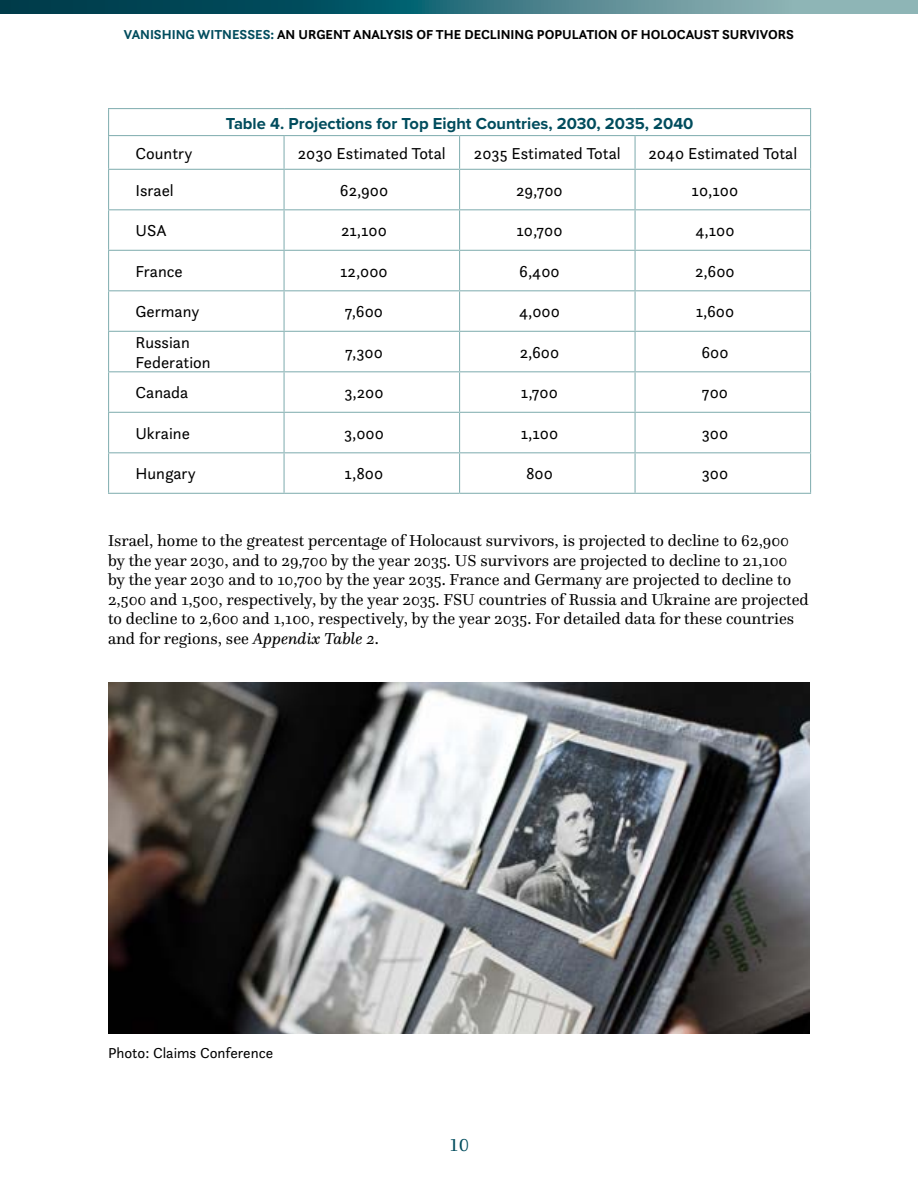
<style>
.page{position:relative;width:918px;height:1188px;background:#fff}
.page>*{position:absolute;margin:0;border:0;box-sizing:border-box;transform-origin:0 0}
.t1{font:18px "Questa";color:#004c5d}
.t2{font:16.5px/19.5px "Questa";color:#000}
.body_tables{font:16.5px/19.8px "Questa Sans";color:#000}
.body_tables-2{font:700 16.5px "Proxima Nova";color:#004c5d}
.t3{font:15px "Questa Sans";color:#000}
.t4{font:700 13.5px "Questa Sans";color:#000}
.s1{color:#004c5d}
.s2{font-style:italic}
</style>
<div class="page">
<svg style="left:0;top:0;width:918px;height:14px;background:#38737e"></svg>
<svg style="left:109px;top:109px;width:701px;height:384px"></svg>
<hr style="left:108px;top:108px;width:176px;height:1px;background:#8bb4b6">
<svg style="left:108px;top:109px;width:1px;height:26px"></svg>
<hr style="left:284px;top:108px;width:176px;height:1px;background:#8bb4b6">
<hr style="left:460px;top:108px;width:175px;height:1px;background:#8bb4b6">
<hr style="left:635px;top:108px;width:176px;height:1px;background:#8bb4b6">
<svg style="left:810px;top:109px;width:1px;height:26px"></svg>
<hr style="left:108px;top:136px;width:1px;height:33px;background:#8bb4b6">
<hr style="left:810px;top:136px;width:1px;height:33px;background:#8bb4b6">
<hr style="left:108px;top:170px;width:1px;height:39px;background:#8bb4b6">
<hr style="left:810px;top:170px;width:1px;height:39px;background:#8bb4b6">
<hr style="left:108px;top:210px;width:1px;height:40px;background:#8bb4b6">
<hr style="left:810px;top:210px;width:1px;height:40px;background:#8bb4b6">
<hr style="left:108px;top:251px;width:1px;height:39px;background:#8bb4b6">
<hr style="left:810px;top:251px;width:1px;height:39px;background:#8bb4b6">
<hr style="left:108px;top:291px;width:1px;height:40px;background:#8bb4b6">
<hr style="left:810px;top:291px;width:1px;height:40px;background:#8bb4b6">
<hr style="left:108px;top:332px;width:1px;height:39px;background:#8bb4b6">
<hr style="left:810px;top:332px;width:1px;height:39px;background:#8bb4b6">
<hr style="left:108px;top:372px;width:1px;height:40px;background:#8bb4b6">
<hr style="left:810px;top:372px;width:1px;height:40px;background:#8bb4b6">
<hr style="left:108px;top:413px;width:1px;height:39px;background:#8bb4b6">
<hr style="left:810px;top:413px;width:1px;height:39px;background:#8bb4b6">
<hr style="left:108px;top:453px;width:1px;height:40px;background:#8bb4b6">
<hr style="left:810px;top:453px;width:1px;height:40px;background:#8bb4b6">
<hr style="left:108px;top:493px;width:176px;height:1px;background:#8bb4b6">
<hr style="left:284px;top:493px;width:176px;height:1px;background:#8bb4b6">
<hr style="left:460px;top:493px;width:175px;height:1px;background:#8bb4b6">
<hr style="left:635px;top:493px;width:176px;height:1px;background:#8bb4b6">
<hr style="left:108px;top:135px;width:176px;height:1px;background:#8bb4b6">
<hr style="left:284px;top:135px;width:176px;height:1px;background:#8bb4b6">
<hr style="left:284px;top:136px;width:1px;height:33px;background:#8bb4b6">
<hr style="left:460px;top:135px;width:175px;height:1px;background:#8bb4b6">
<hr style="left:459px;top:136px;width:1px;height:33px;background:#8bb4b6">
<hr style="left:635px;top:135px;width:176px;height:1px;background:#8bb4b6">
<hr style="left:634px;top:136px;width:2px;height:33px;background:#8bb4b6">
<hr style="left:108px;top:169px;width:176px;height:1px;background:#8bb4b6">
<hr style="left:284px;top:169px;width:176px;height:1px;background:#8bb4b6">
<hr style="left:284px;top:170px;width:1px;height:39px;background:#8bb4b6">
<hr style="left:460px;top:169px;width:175px;height:1px;background:#8bb4b6">
<hr style="left:459px;top:170px;width:1px;height:39px;background:#8bb4b6">
<hr style="left:635px;top:169px;width:176px;height:1px;background:#8bb4b6">
<hr style="left:634px;top:170px;width:2px;height:39px;background:#8bb4b6">
<hr style="left:108px;top:209px;width:176px;height:1px;background:#8bb4b6">
<hr style="left:284px;top:209px;width:176px;height:1px;background:#8bb4b6">
<hr style="left:284px;top:210px;width:1px;height:40px;background:#8bb4b6">
<hr style="left:460px;top:209px;width:175px;height:1px;background:#8bb4b6">
<hr style="left:459px;top:210px;width:1px;height:40px;background:#8bb4b6">
<hr style="left:635px;top:209px;width:176px;height:1px;background:#8bb4b6">
<hr style="left:634px;top:210px;width:2px;height:40px;background:#8bb4b6">
<hr style="left:108px;top:250px;width:176px;height:1px;background:#8bb4b6">
<hr style="left:284px;top:250px;width:176px;height:1px;background:#8bb4b6">
<hr style="left:284px;top:251px;width:1px;height:39px;background:#8bb4b6">
<hr style="left:460px;top:250px;width:175px;height:1px;background:#8bb4b6">
<hr style="left:459px;top:251px;width:1px;height:39px;background:#8bb4b6">
<hr style="left:635px;top:250px;width:176px;height:1px;background:#8bb4b6">
<hr style="left:634px;top:251px;width:2px;height:39px;background:#8bb4b6">
<hr style="left:108px;top:290px;width:176px;height:1px;background:#8bb4b6">
<hr style="left:284px;top:290px;width:176px;height:1px;background:#8bb4b6">
<hr style="left:284px;top:291px;width:1px;height:40px;background:#8bb4b6">
<hr style="left:460px;top:290px;width:175px;height:1px;background:#8bb4b6">
<hr style="left:459px;top:291px;width:1px;height:40px;background:#8bb4b6">
<hr style="left:635px;top:290px;width:176px;height:1px;background:#8bb4b6">
<hr style="left:634px;top:291px;width:2px;height:40px;background:#8bb4b6">
<hr style="left:108px;top:331px;width:176px;height:1px;background:#8bb4b6">
<hr style="left:284px;top:331px;width:176px;height:1px;background:#8bb4b6">
<hr style="left:284px;top:332px;width:1px;height:39px;background:#8bb4b6">
<hr style="left:460px;top:331px;width:175px;height:1px;background:#8bb4b6">
<hr style="left:459px;top:332px;width:1px;height:39px;background:#8bb4b6">
<hr style="left:635px;top:331px;width:176px;height:1px;background:#8bb4b6">
<hr style="left:634px;top:332px;width:2px;height:39px;background:#8bb4b6">
<hr style="left:108px;top:371px;width:176px;height:1px;background:#8bb4b6">
<hr style="left:284px;top:371px;width:176px;height:1px;background:#8bb4b6">
<hr style="left:284px;top:372px;width:1px;height:40px;background:#8bb4b6">
<hr style="left:460px;top:371px;width:175px;height:1px;background:#8bb4b6">
<hr style="left:459px;top:372px;width:1px;height:40px;background:#8bb4b6">
<hr style="left:635px;top:371px;width:176px;height:1px;background:#8bb4b6">
<hr style="left:634px;top:372px;width:2px;height:40px;background:#8bb4b6">
<hr style="left:108px;top:412px;width:176px;height:1px;background:#8bb4b6">
<hr style="left:284px;top:412px;width:176px;height:1px;background:#8bb4b6">
<hr style="left:284px;top:413px;width:1px;height:39px;background:#8bb4b6">
<hr style="left:460px;top:412px;width:175px;height:1px;background:#8bb4b6">
<hr style="left:459px;top:413px;width:1px;height:39px;background:#8bb4b6">
<hr style="left:635px;top:412px;width:176px;height:1px;background:#8bb4b6">
<hr style="left:634px;top:413px;width:2px;height:39px;background:#8bb4b6">
<hr style="left:108px;top:452px;width:176px;height:1px;background:#8bb4b6">
<hr style="left:284px;top:452px;width:176px;height:1px;background:#8bb4b6">
<hr style="left:284px;top:453px;width:1px;height:40px;background:#8bb4b6">
<hr style="left:460px;top:452px;width:175px;height:1px;background:#8bb4b6">
<hr style="left:459px;top:453px;width:1px;height:40px;background:#8bb4b6">
<hr style="left:635px;top:452px;width:176px;height:1px;background:#8bb4b6">
<hr style="left:634px;top:453px;width:2px;height:40px;background:#8bb4b6">
<img style="left:108px;top:683px;width:702px;height:351px">
<p class="t4" style="left:124px;top:26px;width:672px"><span class="s1">VANISHING WITNESSES:</span> AN URGENT ANALYSIS OF THE DECLINING POPULATION OF HOLOCAUST SURVIVORS</p>
<p class="body_tables-2" style="left:226px;top:111px;width:469px">Table 4. Projections for Top Eight Countries, 2030, 2035, 2040</p>
<p class="body_tables" style="left:136px;top:143px;width:58px">Country</p>
<p class="body_tables" style="left:298px;top:143px;width:149px">2030 Estimated Total</p>
<p class="body_tables" style="left:474px;top:143px;width:148px">2035 Estimated Total</p>
<p class="body_tables" style="left:648px;top:143px;width:150px">2040 Estimated Total</p>
<p class="body_tables" style="left:136px;top:180px;width:40px">Israel</p>
<p class="body_tables" style="left:340px;top:180px;width:50px">62,900</p>
<p class="body_tables" style="left:516px;top:180px;width:48px">29,700</p>
<p class="body_tables" style="left:692px;top:180px;width:48px">10,100</p>
<p class="body_tables" style="left:136px;top:220px;width:33px">USA</p>
<p class="body_tables" style="left:341px;top:220px;width:47px">21,100</p>
<p class="body_tables" style="left:516px;top:220px;width:48px">10,700</p>
<p class="body_tables" style="left:695px;top:220px;width:41px">4,100</p>
<p class="body_tables" style="left:136px;top:261px;width:49px">France</p>
<p class="body_tables" style="left:340px;top:261px;width:49px">12,000</p>
<p class="body_tables" style="left:519px;top:261px;width:42px">6,400</p>
<p class="body_tables" style="left:695px;top:261px;width:41px">2,600</p>
<p class="body_tables" style="left:136px;top:301px;width:65px">Germany</p>
<p class="body_tables" style="left:345px;top:301px;width:40px">7,600</p>
<p class="body_tables" style="left:519px;top:301px;width:42px">4,000</p>
<p class="body_tables" style="left:696px;top:301px;width:40px">1,600</p>
<p class="body_tables" style="left:136px;top:332px;width:77px">Russian<br>Federation</p>
<p class="body_tables" style="left:345px;top:342px;width:39px">7,300</p>
<p class="body_tables" style="left:520px;top:342px;width:41px">2,600</p>
<p class="body_tables" style="left:701px;top:342px;width:29px">600</p>
<p class="body_tables" style="left:136px;top:382px;width:54px">Canada</p>
<p class="body_tables" style="left:344px;top:382px;width:41px">3,200</p>
<p class="body_tables" style="left:521px;top:382px;width:38px">1,700</p>
<p class="body_tables" style="left:702px;top:382px;width:28px">700</p>
<p class="body_tables" style="left:136px;top:423px;width:56px">Ukraine</p>
<p class="body_tables" style="left:344px;top:423px;width:41px">3,000</p>
<p class="body_tables" style="left:521px;top:423px;width:39px">1,100</p>
<p class="body_tables" style="left:702px;top:423px;width:28px">300</p>
<p class="body_tables" style="left:136px;top:463px;width:62px">Hungary</p>
<p class="body_tables" style="left:345px;top:463px;width:40px">1,800</p>
<p class="body_tables" style="left:526px;top:463px;width:28px">800</p>
<p class="body_tables" style="left:702px;top:463px;width:28px">300</p>
<p class="t2" style="left:108px;top:531px;width:702px">Israel, home to the greatest percentage of Holocaust survivors, is projected to decline to 62,900 by the year 2030, and to 29,700 by the year 2035. US survivors are projected to decline to 21,100 by the year 2030 and to 10,700 by the year 2035. France and Germany are projected to decline to 2,500 and 1,500, respectively, by the year 2035. FSU countries of Russia and Ukraine are projected to decline to 2,600 and 1,100, respectively, by the year 2035. For detailed data for these countries and for regions, see <span class="s2">Appendix Table 2</span>.</p>
<p class="t3" style="left:108px;top:1044px;width:167px">Photo: Claims Conference</p>
<p class="t1" style="left:449px;top:1133px;width:21px">10</p>
</div>
